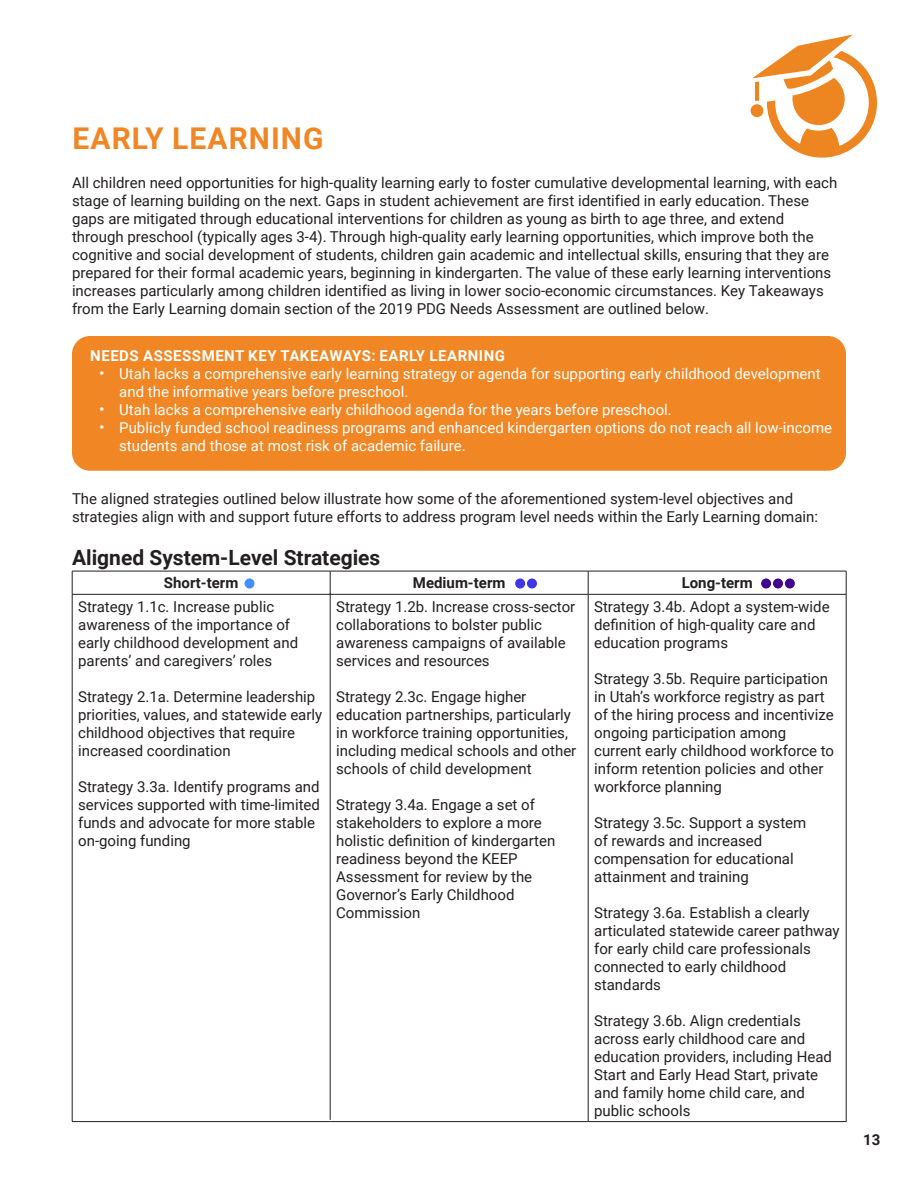
<style>
.page{position:relative;width:918px;height:1188px;background:#fff}
.page>*{position:absolute;margin:0;border:0;box-sizing:border-box;transform-origin:0 0}
.t1{font:700 30px "Roboto";letter-spacing:.035em;color:#f08724}
.t2{font:700 21px "Roboto";color:#231f20}
.t3{font:15px/18px "Roboto";color:#231f20}
.t4{font:15px/18px "Roboto";color:#fff}
.t5{font:700 15px "Roboto";letter-spacing:.035em;color:#fff}
.t6{font:700 15px "Roboto";color:#231f20}
.s1{font-size:16.5px}
</style>
<div class="page">
<div style="left:72px;top:336px;width:774px;height:135px;background:#f08724;border-radius:18px"></div>
<hr style="left:72px;top:595px;width:1px;height:526px;background:#231f20">
<hr style="left:330px;top:593px;width:1px;height:527px;background:#231f20">
<hr style="left:588px;top:595px;width:1px;height:526px;background:#231f20">
<hr style="left:846px;top:595px;width:1px;height:526px;background:#231f20">
<hr style="left:72px;top:1121px;width:258px;height:1px;background:#231f20">
<hr style="left:330px;top:1121px;width:258px;height:1px;background:#231f20">
<hr style="left:588px;top:1121px;width:258px;height:1px;background:#231f20">
<hr style="left:72px;top:571px;width:258px;height:1px;background:#231f20">
<svg style="left:72px;top:571px;width:1px;height:23px"></svg>
<hr style="left:330px;top:571px;width:258px;height:1px;background:#231f20">
<svg style="left:330px;top:571px;width:1px;height:23px"></svg>
<hr style="left:588px;top:571px;width:258px;height:1px;background:#231f20">
<svg style="left:588px;top:571px;width:1px;height:23px"></svg>
<svg style="left:846px;top:571px;width:1px;height:23px"></svg>
<hr style="left:72px;top:594px;width:258px;height:1px;background:#231f20">
<hr style="left:330px;top:594px;width:258px;height:1px;background:#231f20">
<hr style="left:588px;top:594px;width:258px;height:1px;background:#231f20">
<div style="left:245px;top:578px;width:10px;height:11px;background:#418fff;border-radius:50%"></div>
<div style="left:515px;top:578px;width:10px;height:11px;background:#4136e7;border-radius:50%"></div>
<div style="left:527px;top:578px;width:10px;height:11px;background:#4136e7;border-radius:50%"></div>
<div style="left:761px;top:578px;width:10px;height:11px;background:#41058d;border-radius:50%"></div>
<div style="left:773px;top:578px;width:10px;height:11px;background:#41058d;border-radius:50%"></div>
<div style="left:785px;top:578px;width:10px;height:11px;background:#41058d;border-radius:50%"></div>
<svg style="left:751px;top:34px;width:126px;height:124px"></svg>
<p class="t1" style="left:73px;top:117px;width:253px">EARLY LEARNING</p>
<p class="t3" style="left:72px;top:173px;width:767px">All children need opportunities for high-quality learning early to foster cumulative developmental learning, with each stage of learning building on the next. Gaps in student achievement are first identified in early education. These gaps are mitigated through educational interventions for children as young as birth to age three, and extend through preschool (typically ages 3-4). Through high-quality early learning opportunities, which improve both the cognitive and social development of students, children gain academic and intellectual skills, ensuring that they are prepared for their formal academic years, beginning in kindergarten. The value of these early learning interventions increases particularly among children identified as living in lower socio-economic circumstances. Key Takeaways from the Early Learning domain section of the 2019 PDG Needs Assessment are outlined below.</p>
<p class="t5" style="left:90px;top:345px;width:416px">NEEDS ASSESSMENT KEY TAKEAWAYS: EARLY LEARNING</p>
<p class="t4" style="left:119px;top:364px;width:703px;text-indent:-20px"><span class="s1">•</span> Utah lacks a comprehensive early learning strategy or agenda for supporting early childhood development and the informative years before preschool.</p>
<p class="t4" style="left:99px;top:400px;width:574px"><span class="s1">•</span> Utah lacks a comprehensive early childhood agenda for the years before preschool.</p>
<p class="t4" style="left:119px;top:418px;width:715px;text-indent:-20px"><span class="s1">•</span> Publicly funded school readiness programs and enhanced kindergarten options do not reach all low-income students and those at most risk of academic failure.</p>
<p class="t3" style="left:72px;top:489px;width:748px">The aligned strategies outlined below illustrate how some of the aforementioned system-level objectives and strategies align with and support future efforts to address program level needs within the Early Learning domain:</p>
<p class="t2" style="left:72px;top:543px;width:310px">Aligned System-Level Strategies</p>
<p class="t6" style="left:164px;top:572px;width:76px">Short-term</p>
<p class="t6" style="left:413px;top:572px;width:94px">Medium-term</p>
<p class="t6" style="left:682px;top:572px;width:73px">Long-term</p>
<p class="t3" style="left:78px;top:597px;width:221px">Strategy 1.1c. Increase public awareness of the importance of early childhood development and parents’ and caregivers’ roles</p>
<p class="t3" style="left:78px;top:687px;width:246px">Strategy 2.1a. Determine leadership priorities, values, and statewide early childhood objectives that require increased coordination</p>
<p class="t3" style="left:78px;top:777px;width:243px">Strategy 3.3a. Identify programs and services supported with time-limited funds and advocate for more stable on-going funding</p>
<p class="t3" style="left:336px;top:597px;width:241px">Strategy 1.2b. Increase cross-sector collaborations to bolster public awareness campaigns of available services and resources</p>
<p class="t3" style="left:336px;top:687px;width:242px">Strategy 2.3c. Engage higher education partnerships, particularly in workforce training opportunities, including medical schools and other schools of child development</p>
<p class="t3" style="left:336px;top:795px;width:221px">Strategy 3.4a. Engage a set of stakeholders to explore a more holistic definition of kindergarten readiness beyond the KEEP<br>Assessment for review by the<br>Governor’s Early Childhood<br>Commission</p>
<p class="t3" style="left:594px;top:597px;width:237px">Strategy 3.4b. Adopt a system-wide definition of high-quality care and education programs</p>
<p class="t3" style="left:594px;top:669px;width:242px">Strategy 3.5b. Require participation in Utah’s workforce registry as part of the hiring process and incentivize ongoing participation among current early childhood workforce to inform retention policies and other workforce planning</p>
<p class="t3" style="left:594px;top:813px;width:214px">Strategy 3.5c. Support a system of rewards and increased compensation for educational attainment and training</p>
<p class="t3" style="left:594px;top:903px;width:247px">Strategy 3.6a. Establish a clearly articulated statewide career pathway for early child care professionals connected to early childhood standards</p>
<p class="t3" style="left:594px;top:1011px;width:239px">Strategy 3.6b. Align credentials across early childhood care and education providers, including Head<br>Start and Early Head Start, private and family home child care, and public schools</p>
<p class="t6" style="left:863px;top:1129px;width:19px">13</p>
</div>
